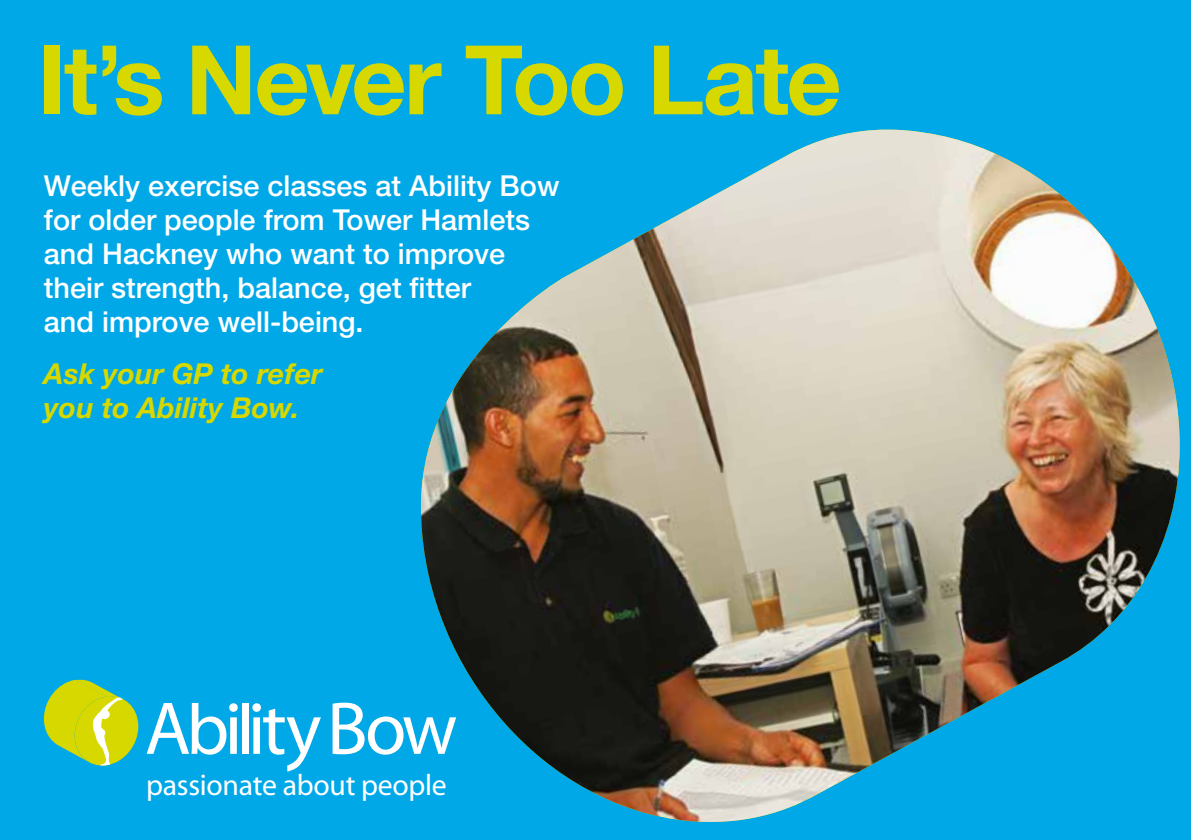
<style>
.page{position:relative;width:1191px;height:840px;background:#fff}
.page>*{position:absolute;margin:0;border:0;box-sizing:border-box;transform-origin:0 0}
.t1{font:700 96px "Helvetica Neue";letter-spacing:-.03em;color:#d6d800}
.t2{font:29.8px "Myriad";letter-spacing:-.01em;color:#fff}
.t3{font:500 28.8px/34px "Helvetica Neue";color:#fff}
.t4{font:italic 700 28.8px/34px "Helvetica Neue";color:#d6d800}
</style>
<div class="page">
<div style="left:0;top:0;width:1191px;height:839px;background:#00a8e7"></div>
<img style="left:421px;top:129px;width:759px;height:693px">
<svg style="left:147px;top:703px;width:91px;height:51px"></svg>
<div style="left:242px;top:702px;width:6px;height:51px;background:#fff"></div>
<svg style="left:252px;top:703px;width:69px;height:68px"></svg>
<svg style="left:332px;top:702px;width:124px;height:52px"></svg>
<svg style="left:44px;top:679px;width:94px;height:87px"></svg>
<h1 class="t1" style="left:38px;top:21px;width:805px">It’s Never Too Late</h1>
<p class="t3" style="left:44px;top:168px;width:517px">Weekly exercise classes at Ability Bow for older people from Tower Hamlets and Hackney who want to improve their strength, balance, get fitter<br>and improve well-being.</p>
<p class="t4" style="left:44px;top:356px;width:280px">Ask your GP to refer you to Ability Bow.</p>
<p class="t2" style="left:146px;top:769px;width:302px">passionate about people</p>
</div>
